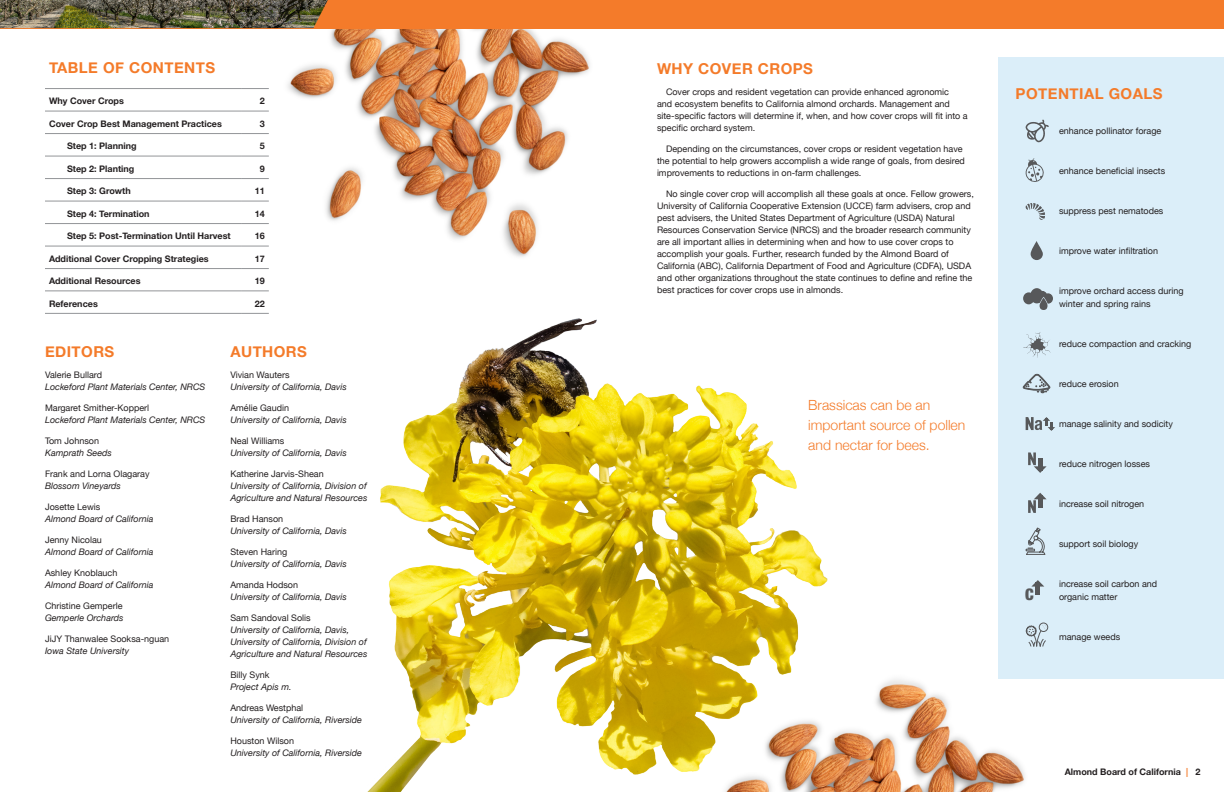
<style>
.page{position:relative;width:1224px;height:792px;background:#fff}
.page>*{position:absolute;margin:0;border:0;box-sizing:border-box;transform-origin:0 0}
.t1{font:900 condensed 15.8px "Helvetica Neue";color:#57585a}
.t2{font:700 15px "Helvetica Neue";letter-spacing:.03em;color:#f47b2a}
.t3{font:300 14px/20px "Helvetica Neue";color:#f47b2a}
.t4{font:9px/12px "Helvetica Neue";color:#231f20}
.t5{font:italic 9px/12px "Helvetica Neue";color:#231f20}
.t6{font:700 9px "Helvetica Neue";color:#231f20}
.s1{color:#f47b2a}
</style>
<div class="page">
<img style="left:278px;top:28px;width:333px;height:229px">
<img style="left:839px;top:663px;width:186px;height:129px">
<div style="left:999px;top:58px;width:225px;height:621px;background:#dbeef9"></div>
<hr style="left:45px;top:88px;width:197px;height:1px;background:#939598">
<svg style="left:242px;top:88px;width:27px;height:1px"></svg>
<hr style="left:45px;top:111px;width:197px;height:1px;background:#939598">
<svg style="left:242px;top:111px;width:27px;height:1px"></svg>
<hr style="left:45px;top:133px;width:197px;height:1px;background:#939598">
<svg style="left:242px;top:133px;width:27px;height:1px"></svg>
<hr style="left:45px;top:156px;width:197px;height:1px;background:#939598">
<svg style="left:242px;top:156px;width:27px;height:1px"></svg>
<hr style="left:45px;top:178px;width:197px;height:1px;background:#939598">
<svg style="left:242px;top:178px;width:27px;height:1px"></svg>
<hr style="left:45px;top:201px;width:197px;height:1px;background:#939598">
<svg style="left:242px;top:201px;width:27px;height:1px"></svg>
<hr style="left:45px;top:223px;width:197px;height:1px;background:#939598">
<svg style="left:242px;top:223px;width:27px;height:1px"></svg>
<hr style="left:45px;top:246px;width:197px;height:1px;background:#939598">
<svg style="left:242px;top:246px;width:27px;height:1px"></svg>
<hr style="left:45px;top:268px;width:197px;height:1px;background:#939598">
<svg style="left:242px;top:268px;width:27px;height:1px"></svg>
<hr style="left:45px;top:291px;width:197px;height:1px;background:#939598">
<svg style="left:242px;top:291px;width:27px;height:1px"></svg>
<hr style="left:45px;top:313px;width:197px;height:1px;background:#939598">
<svg style="left:242px;top:313px;width:27px;height:1px"></svg>
<svg style="left:1026px;top:120px;width:23px;height:22px"></svg>
<svg style="left:1025px;top:158px;width:19px;height:24px"></svg>
<svg style="left:1025px;top:203px;width:20px;height:17px"></svg>
<svg style="left:1031px;top:241px;width:12px;height:19px"></svg>
<svg style="left:1023px;top:288px;width:30px;height:22px"></svg>
<svg style="left:1023px;top:332px;width:27px;height:26px"></svg>
<svg style="left:1023px;top:374px;width:27px;height:19px"></svg>
<svg style="left:1026px;top:417px;width:29px;height:14px"></svg>
<svg style="left:1028px;top:452px;width:19px;height:21px"></svg>
<svg style="left:1028px;top:493px;width:19px;height:20px"></svg>
<svg style="left:1025px;top:527px;width:21px;height:28px"></svg>
<div style="left:1035px;top:582px;width:5px;height:13px;background:#57585a"></div>
<svg style="left:1031px;top:580px;width:13px;height:7px"></svg>
<div style="left:1039px;top:623px;width:9px;height:9px;border:1px solid #57585a;border-radius:50%"></div>
<svg style="left:1025px;top:625px;width:22px;height:22px"></svg>
<img style="left:367px;top:318px;width:472px;height:474px">
<div style="left:0;top:0;width:1224px;height:28px;background:#f47b2a"></div>
<img style="left:0;top:0;width:328px;height:28px">
<h2 class="t2" style="left:49px;top:56px;width:168px">TABLE OF CONTENTS</h2>
<p class="t6" style="left:49px;top:94px;width:76px">Why Cover Crops</p>
<p class="t6" style="left:260px;top:94px;width:7px">2</p>
<p class="t6" style="left:49px;top:116px;width:174px">Cover Crop Best Management Practices</p>
<p class="t6" style="left:260px;top:116px;width:7px">3</p>
<p class="t6" style="left:67px;top:139px;width:71px">Step 1: Planning</p>
<p class="t6" style="left:260px;top:139px;width:7px">5</p>
<p class="t6" style="left:67px;top:161px;width:69px">Step 2: Planting</p>
<p class="t6" style="left:260px;top:161px;width:7px">9</p>
<p class="t6" style="left:67px;top:184px;width:65px">Step 3: Growth</p>
<p class="t6" style="left:255px;top:184px;width:12px">11</p>
<p class="t6" style="left:67px;top:206px;width:84px">Step 4: Termination</p>
<p class="t6" style="left:255px;top:206px;width:12px">14</p>
<p class="t6" style="left:67px;top:229px;width:165px">Step 5: Post-Termination Until Harvest</p>
<p class="t6" style="left:255px;top:229px;width:12px">16</p>
<p class="t6" style="left:49px;top:251px;width:161px">Additional Cover Cropping Strategies</p>
<p class="t6" style="left:255px;top:251px;width:12px">17</p>
<p class="t6" style="left:49px;top:274px;width:93px">Additional Resources</p>
<p class="t6" style="left:255px;top:274px;width:12px">19</p>
<p class="t6" style="left:49px;top:296px;width:50px">References</p>
<p class="t6" style="left:255px;top:296px;width:12px">22</p>
<h2 class="t2" style="left:45px;top:340px;width:71px">EDITORS</h2>
<p class="t4" style="left:45px;top:369px;width:59px">Valerie Bullard</p>
<p class="t5" style="left:45px;top:381px;width:162px">Lockeford Plant Materials Center, NRCS</p>
<p class="t4" style="left:45px;top:402px;width:106px">Margaret Smither-Kopperl</p>
<p class="t5" style="left:45px;top:414px;width:162px">Lockeford Plant Materials Center, NRCS</p>
<p class="t4" style="left:45px;top:435px;width:56px">Tom Johnson</p>
<p class="t5" style="left:45px;top:447px;width:68px">Kamprath Seeds</p>
<p class="t4" style="left:45px;top:468px;width:106px">Frank and Lorna Olagaray</p>
<p class="t5" style="left:45px;top:480px;width:77px">Blossom Vineyards</p>
<p class="t4" style="left:45px;top:501px;width:57px">Josette Lewis</p>
<p class="t5" style="left:45px;top:513px;width:110px">Almond Board of California</p>
<p class="t4" style="left:45px;top:534px;width:58px">Jenny Nicolau</p>
<p class="t5" style="left:45px;top:546px;width:110px">Almond Board of California</p>
<p class="t4" style="left:45px;top:567px;width:74px">Ashley Knoblauch</p>
<p class="t5" style="left:45px;top:579px;width:110px">Almond Board of California</p>
<p class="t4" style="left:45px;top:600px;width:79px">Christine Gemperle</p>
<p class="t5" style="left:45px;top:612px;width:80px">Gemperle Orchards</p>
<p class="t4" style="left:45px;top:633px;width:126px">JiJY Thanwalee Sooksa-nguan</p>
<p class="t5" style="left:45px;top:645px;width:86px">Iowa State University</p>
<h2 class="t2" style="left:230px;top:340px;width:78px">AUTHORS</h2>
<p class="t4" style="left:230px;top:369px;width:61px">Vivian Wauters</p>
<p class="t5" style="left:230px;top:381px;width:118px">University of California, Davis</p>
<p class="t4" style="left:230px;top:402px;width:60px">Amélie Gaudin</p>
<p class="t5" style="left:230px;top:414px;width:118px">University of California, Davis</p>
<p class="t4" style="left:230px;top:435px;width:55px">Neal Williams</p>
<p class="t5" style="left:230px;top:447px;width:118px">University of California, Davis</p>
<p class="t4" style="left:230px;top:468px;width:95px">Katherine Jarvis-Shean</p>
<p class="t5" style="left:230px;top:480px;width:139px">University of California, Division of<br>Agriculture and Natural Resources</p>
<p class="t4" style="left:230px;top:513px;width:54px">Brad Hanson</p>
<p class="t5" style="left:230px;top:525px;width:118px">University of California, Davis</p>
<p class="t4" style="left:230px;top:546px;width:58px">Steven Haring</p>
<p class="t5" style="left:230px;top:558px;width:118px">University of California, Davis</p>
<p class="t4" style="left:230px;top:579px;width:69px">Amanda Hodson</p>
<p class="t5" style="left:230px;top:591px;width:118px">University of California, Davis</p>
<p class="t4" style="left:230px;top:612px;width:82px">Sam Sandoval Solis</p>
<p class="t5" style="left:230px;top:624px;width:139px">University of California, Davis,<br>University of California, Division of<br>Agriculture and Natural Resources</p>
<p class="t4" style="left:230px;top:669px;width:41px">Billy Synk</p>
<p class="t5" style="left:230px;top:681px;width:63px">Project Apis m.</p>
<p class="t4" style="left:230px;top:702px;width:74px">Andreas Westphal</p>
<p class="t5" style="left:230px;top:714px;width:133px">University of California, Riverside</p>
<p class="t4" style="left:230px;top:735px;width:65px">Houston Wilson</p>
<p class="t5" style="left:230px;top:747px;width:133px">University of California, Riverside</p>
<h2 class="t2" style="left:657px;top:57px;width:158px">WHY COVER CROPS</h2>
<p class="t4" style="left:657px;top:86px;width:312px;text-indent:9px">Cover crops and resident vegetation can provide enhanced agronomic<br>and ecosystem benefits to California almond orchards. Management and site-specific factors will determine if, when, and how cover crops will fit into a specific orchard system.</p>
<p class="t4" style="left:657px;top:143px;width:309px;text-indent:9px">Depending on the circumstances, cover crops or resident vegetation have the potential to help growers accomplish a wide range of goals, from desired improvements to reductions in on-farm challenges.</p>
<p class="t4" style="left:657px;top:188px;width:318px;text-indent:9px">No single cover crop will accomplish all these goals at once. Fellow growers, University of California Cooperative Extension (UCCE) farm advisers, crop and pest advisers, the United States Department of Agriculture (USDA) Natural Resources Conservation Service (NRCS) and the broader research community are all important allies in determining when and how to use cover crops to accomplish your goals. Further, research funded by the Almond Board of California (ABC), California Department of Food and Agriculture (CDFA), USDA and other organizations throughout the state continues to define and refine the best practices for cover crops use in almonds.</p>
<h3 class="t3" style="left:808px;top:394px;width:159px">Brassicas can be an important source of pollen and nectar for bees.</h3>
<h2 class="t2" style="left:1016px;top:82px;width:148px">POTENTIAL GOALS</h2>
<p class="t4" style="left:1059px;top:125px;width:104px">enhance pollinator forage</p>
<p class="t4" style="left:1059px;top:165px;width:108px">enhance beneficial insects</p>
<p class="t4" style="left:1059px;top:205px;width:106px">suppress pest nematodes</p>
<p class="t4" style="left:1059px;top:245px;width:100px">improve water infiltration</p>
<p class="t4" style="left:1059px;top:285px;width:126px;line-height:13px">improve orchard access during winter and spring rains</p>
<p class="t4" style="left:1059px;top:338px;width:134px">reduce compaction and cracking</p>
<p class="t4" style="left:1059px;top:378px;width:61px">reduce erosion</p>
<p class="t4" style="left:1059px;top:418px;width:115px">manage salinity and sodicity</p>
<p class="t4" style="left:1059px;top:458px;width:93px">reduce nitrogen losses</p>
<p class="t4" style="left:1059px;top:498px;width:87px">increase soil nitrogen</p>
<p class="t4" style="left:1059px;top:538px;width:81px">support soil biology</p>
<p class="t4" style="left:1059px;top:578px;width:100px">increase soil carbon and</p>
<h1 class="t1" style="left:1025px;top:581px;width:10px">C</h1>
<p class="t4" style="left:1059px;top:591px;width:60px">organic matter</p>
<p class="t4" style="left:1059px;top:631px;width:63px">manage weeds</p>
<p class="t6" style="left:1065px;top:765px;width:137px">Almond Board of California <span class="s1">|</span> 2</p>
</div>
